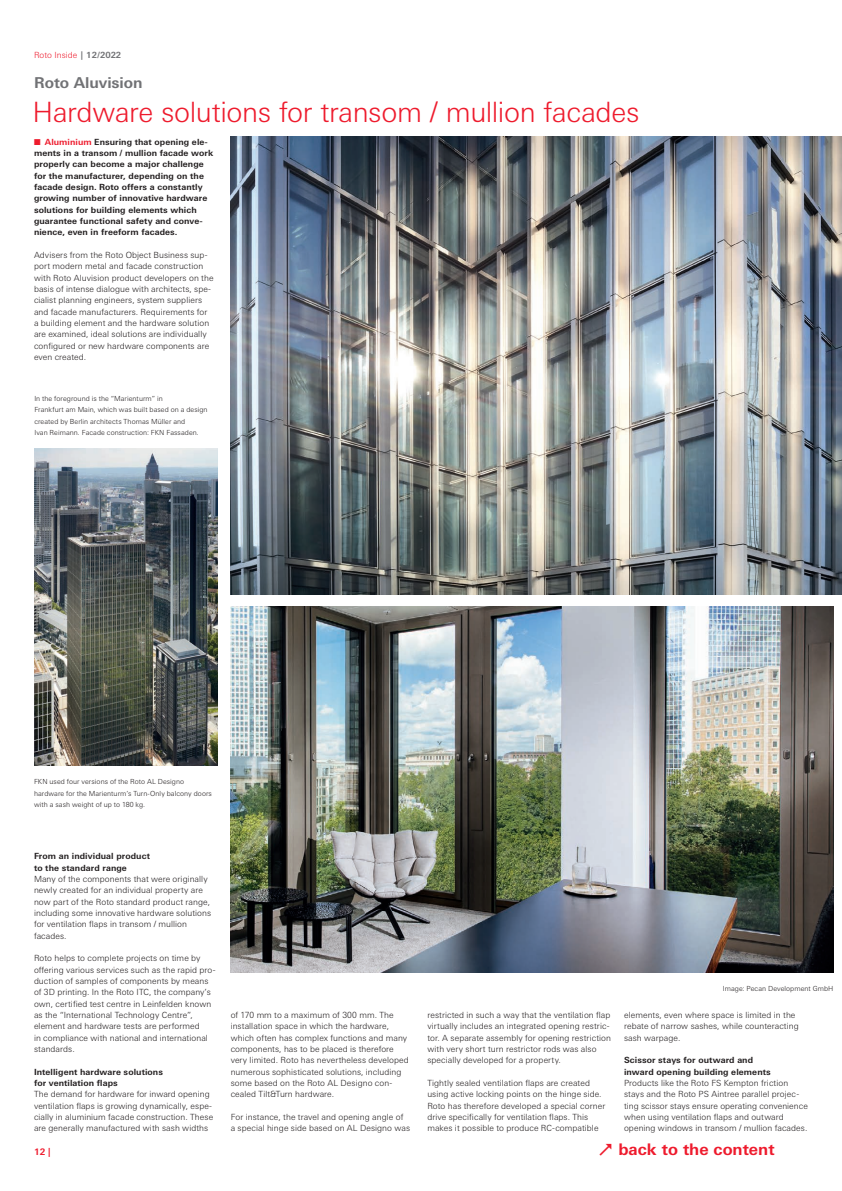
<style>
.page{position:relative;width:842px;height:1191px;background:#fff}
.page>*{position:absolute;margin:0;border:0;box-sizing:border-box;transform-origin:0 0}
.t1{font:300 28px "Univers Next W1 G";letter-spacing:-.015em;color:#ee1b2d}
.t2{font:700 16px "Univers Next W1 G";color:#ee1b2d}
.t3{font:700 15px "Univers Next W1 G";letter-spacing:-.005em;color:#717275}
.t4{font:700 9px "Univers Next W1 G";color:#ee1b2d}
.t5{font:300 8.5px/11.3px "Univers Next W1 G";letter-spacing:.01em;color:#231f20}
.t6{font:700 8.5px/11.3px "Univers Next W1 G";letter-spacing:.01em;color:#231f20}
.t7{font:300 8.5px "Univers Next W1 G";color:#ee1b2d}
.t8{font:300 7px/11.3px "Univers Next W1 G";letter-spacing:.01em;color:#231f20}
.s1{font-weight:700;color:#717275}
.s2{color:#ee1b2d}
</style>
<div class="page">
<img style="left:34px;top:448px;width:184px;height:318px">
<img style="left:231px;top:607px;width:602px;height:365px">
<img style="left:231px;top:136px;width:611px;height:458px">
<p class="t7" style="left:34px;top:50px;width:89px">Roto Inside <span class="s1">| 12/2022</span></p>
<h3 class="t3" style="left:34px;top:74px;width:110px">Roto Aluvision</h3>
<h1 class="t1" style="left:33px;top:96px;width:608px">Hardware solutions for transom / mullion facades</h1>
<p class="t6" style="left:34px;top:136px;width:181px"><span class="s2">■ Aluminium</span> Ensuring that opening ele&shy;ments in a transom / mullion facade work properly can become a major challenge for the manufacturer, depending on the facade design. Roto offers a constantly growing number of innovative hardware solutions for building elements which guarantee functional safety and conve&shy;nience, even in freeform facades.</p>
<p class="t5" style="left:34px;top:249px;width:181px">Advisers from the Roto Object Business sup&shy;port modern metal and facade construction with Roto Aluvision product developers on the basis of intense dialogue with architects, spe&shy;cialist planning engineers, system suppliers and facade manufacturers. Requirements for a building element and the hardware solution are examined, ideal solutions are individually configured or new hardware components are even created.</p>
<p class="t8" style="left:34px;top:393px;width:175px">In the foreground is the “Marienturm” in<br>Frankfurt am Main, which was built based on a design created by Berlin architects Thomas Müller and<br>Ivan Reimann. Facade construction: FKN Fassaden.</p>
<p class="t8" style="left:34px;top:776px;width:179px">FKN used four versions of the Roto AL Designo hardware for the Marienturm’s Turn-Only balcony doors with a sash weight of up to 180 kg.</p>
<p class="t6" style="left:34px;top:850px;width:118px">From an individual product to the standard range</p>
<p class="t5" style="left:34px;top:873px;width:179px">Many of the components that were originally newly created for an individual property are now part of the Roto standard product range, including some innovative hardware solutions for ventilation flaps in transom / mullion facades.</p>
<p class="t5" style="left:34px;top:952px;width:183px">Roto helps to complete projects on time by offering various services such as the rapid pro&shy;duction of samples of components by means of 3D printing. In the Roto ITC, the company’s own, certified test centre in Leinfelden known as the “International Technology Centre”, element and hardware tests are performed<br>in compliance with national and international standards.</p>
<p class="t6" style="left:34px;top:1066px;width:130px">Intelligent hardware solutions for ventilation flaps</p>
<p class="t5" style="left:34px;top:1088px;width:181px">The demand for hardware for inward opening ventilation flaps is growing dynamically, espe&shy;cially in aluminium facade construction. These are generally manufactured with sash widths</p>
<p class="t4" style="left:34px;top:1146px;width:18px">12 |</p>
<p class="t5" style="left:231px;top:1009px;width:179px">of 170 mm to a maximum of 300 mm. The installation space in which the hardware, which often has complex functions and many components, has to be placed is therefore very limited. Roto has nevertheless developed numerous sophisticated solutions, including some based on the Roto AL Designo con&shy;cealed Tilt&amp;Turn hardware.</p>
<p class="t5" style="left:231px;top:1111px;width:181px">For instance, the travel and opening angle of a special hinge side based on AL Designo was</p>
<p class="t5" style="left:427px;top:1009px;width:185px">restricted in such a way that the ventilation flap virtually includes an integrated opening restric&shy;tor. A separate assembly for opening restriction with very short turn restrictor rods was also specially developed for a property.</p>
<p class="t5" style="left:427px;top:1077px;width:179px">Tightly sealed ventilation flaps are created using active locking points on the hinge side.<br>Roto has therefore developed a special corner drive specifically for ventilation flaps. This makes it possible to produce RC-compatible</p>
<p class="t8" style="left:723px;top:982px;width:112px">Image: Pecan Development GmbH</p>
<p class="t5" style="left:624px;top:1009px;width:176px">elements, even where space is limited in the rebate of narrow sashes, while counteracting sash warpage.</p>
<p class="t6" style="left:624px;top:1054px;width:148px">Scissor stays for outward and inward opening building elements</p>
<p class="t5" style="left:624px;top:1077px;width:185px">Products like the Roto FS Kempton friction stays and the Roto PS Aintree parallel projec&shy;ting scissor stays ensure operating convenience when using ventilation flaps and outward opening windows in transom / mullion facades.</p>
<h2 class="t2" style="left:618px;top:1139px;width:158px">back to the content</h2>
</div>
